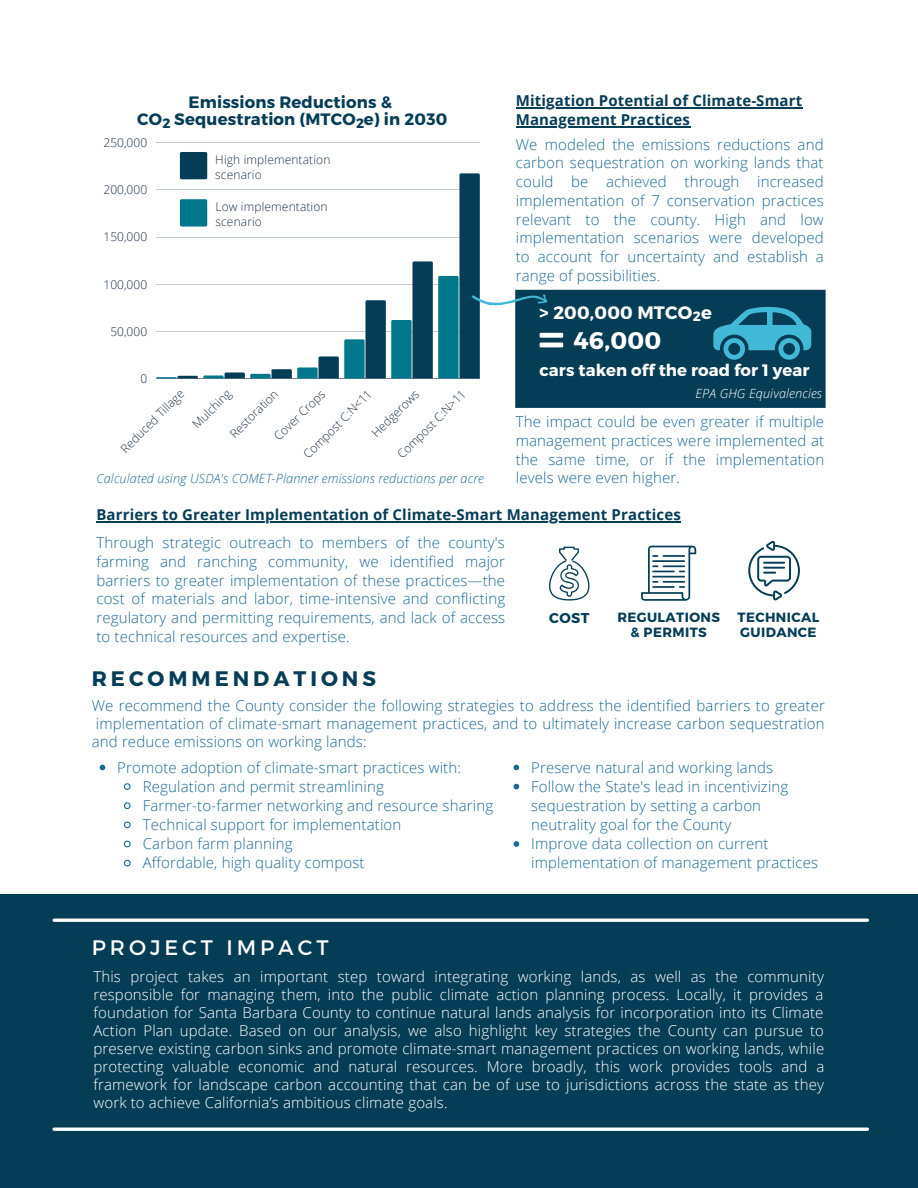
<style>
.page{position:relative;width:918px;height:1188px;background:#fff}
.page>*{position:absolute;margin:0;border:0;box-sizing:border-box;transform-origin:0 0}
.t1{font:700 24px "Montserrat";color:#fff}
.t2{font:700 21px "Montserrat";letter-spacing:.19em;color:#053d57}
.t3{font:21px "Montserrat";letter-spacing:.19em;color:#fff}
.t4{font:700 18px "Montserrat";letter-spacing:.01em;color:#fff}
.t5{font:700 16.5px "Montserrat";letter-spacing:.01em;color:#053d57}
.t6{font:700 16.5px "Montserrat";letter-spacing:.005em;color:#fff}
.t7{font:300 15px/18.8px "Open Sans";letter-spacing:.01em;color:#1b6996;text-align:justify}
.t8{font:300 15px/18px "Open Sans";letter-spacing:.01em;color:#fff;text-align:justify}
.t9{font:700 15px/18.8px "Open Sans";letter-spacing:.01em;color:#053d57}
.t10{font:700 14.1px "Montserrat";color:#053d57}
.t11{font:700 13.5px "Montserrat";color:#053d57}
.t12{font:700 13.5px "Montserrat";color:#fff}
.t13{font:700 13.35px/15.3px "Montserrat";letter-spacing:.03em;color:#053d57}
.t14{font:italic 300 12.75px "Open Sans";letter-spacing:.01em;color:#1b6996}
.t15{font:italic 300 12.75px "Open Sans";letter-spacing:.01em;color:#fff}
.t16{font:300 12px "Open Sans";letter-spacing:.01em;color:#20344b}
</style>
<div class="page">
<div style="left:0;top:894px;width:918px;height:294px;background:#053d57"></div>
<hr style="left:54px;top:1128px;width:813px;height:3px;background:#fff">
<hr style="left:54px;top:919px;width:813px;height:3px;background:#fff">
<hr style="left:156px;top:143px;width:324px;height:1px;background:#20344b">
<hr style="left:156px;top:378px;width:324px;height:1px;background:#20344b">
<div style="left:517px;top:291px;width:307px;height:115px;background:#053d57"></div>
<hr style="left:515px;top:293px;width:3px;height:112px;background:#053d57">
<hr style="left:823px;top:293px;width:3px;height:112px;background:#053d57">
<hr style="left:518px;top:405px;width:305px;height:3px;background:#053d57">
<hr style="left:518px;top:290px;width:305px;height:3px;background:#053d57">
<svg style="left:713px;top:306px;width:98px;height:54px"></svg>
<div style="left:540px;top:333px;width:23px;height:5px;background:#fff"></div>
<hr style="left:540px;top:343px;width:23px;height:4px;background:#fff">
<svg style="left:549px;top:547px;width:41px;height:54px"></svg>
<svg style="left:641px;top:546px;width:55px;height:55px"></svg>
<hr style="left:652px;top:586px;width:23px;height:2px;background:#053d57">
<hr style="left:652px;top:576px;width:33px;height:2px;background:#053d57">
<svg style="left:748px;top:541px;width:52px;height:59px"></svg>
<svg style="left:156px;top:173px;width:392px;height:205px"></svg>
<hr style="left:516px;top:108px;width:286px;height:1px;background:#053d57">
<hr style="left:516px;top:126px;width:174px;height:2px;background:#053d57">
<svg style="left:514px;top:765px;width:5px;height:5px"></svg>
<svg style="left:514px;top:784px;width:5px;height:5px"></svg>
<svg style="left:514px;top:841px;width:5px;height:6px"></svg>
<svg style="left:100px;top:765px;width:5px;height:5px"></svg>
<svg style="left:123px;top:783px;width:8px;height:7px"></svg>
<svg style="left:123px;top:802px;width:8px;height:8px"></svg>
<svg style="left:123px;top:821px;width:8px;height:8px"></svg>
<svg style="left:123px;top:840px;width:8px;height:8px"></svg>
<svg style="left:123px;top:859px;width:8px;height:8px"></svg>
<div style="left:180px;top:152px;width:27px;height:27px;background:#053d57;border-radius:2px"></div>
<hr style="left:96px;top:522px;width:585px;height:1px;background:#053d57">
<div style="left:180px;top:199px;width:27px;height:28px;background:#00778b;border-radius:2px"></div>
<p class="t5" style="left:189px;top:91px;width:205px">Emissions Reductions &amp;</p>
<p class="t5" style="left:137px;top:108px;width:312px">CO Sequestration (MTCO e) in 2030</p>
<p class="t11" style="left:162px;top:115px;width:10px">2</p>
<p class="t11" style="left:356px;top:115px;width:10px">2</p>
<p class="t16" style="left:104px;top:134px;width:45px">250,000</p>
<p class="t16" style="left:104px;top:181px;width:45px">200,000</p>
<p class="t16" style="left:104px;top:229px;width:45px">150,000</p>
<p class="t16" style="left:104px;top:276px;width:45px">100,000</p>
<p class="t16" style="left:110px;top:323px;width:38px">50,000</p>
<p class="t16" style="left:140px;top:370px;width:8px">0</p>
<p class="t16" style="left:215px;top:151px;width:117px">High implementation</p>
<p class="t16" style="left:215px;top:166px;width:48px">scenario</p>
<p class="t16" style="left:215px;top:198px;width:114px">Low implementation</p>
<p class="t16" style="left:215px;top:213px;width:48px">scenario</p>
<p class="t16" style="left:117px;top:445px;width:86px;rotate:-45deg">Reduced Til age</p>
<p class="t16" style="left:188px;top:420px;width:50px;rotate:-45deg">Mulching</p>
<p class="t16" style="left:299px;top:450px;width:93px;rotate:-45deg">Compost C:N&lt;11</p>
<p class="t16" style="left:368px;top:429px;width:63px;rotate:-45deg">Hedgerows</p>
<p class="t16" style="left:270px;top:432px;width:68px;rotate:-45deg">Cover Crops</p>
<p class="t16" style="left:393px;top:450px;width:93px;rotate:-45deg">Compost C:N&gt;11</p>
<p class="t16" style="left:226px;top:430px;width:64px;rotate:-45deg">Restoration</p>
<p class="t14" style="left:96px;top:470px;width:389px">Calculated using USDA's COMET-Planner emissions reductions per acre</p>
<p class="t9" style="left:516px;top:91px;width:288px">Mitigation Potential of Climate-Smart<br>Management Practices</p>
<p class="t7" style="left:516px;top:134px;width:310px">We modeled the emissions reductions and carbon sequestration on working lands that could be achieved through increased implementation of 7 conservation practices relevant to the county. High and low implementation scenarios were developed to account for uncertainty and establish a range of possibilities.</p>
<p class="t4" style="left:540px;top:301px;width:174px">&gt; 200,000 MTCO e</p>
<p class="t12" style="left:693px;top:307px;width:10px">2</p>
<p class="t1" style="left:574px;top:325px;width:89px">46,000</p>
<p class="t6" style="left:540px;top:360px;width:272px">cars taken off the road for 1 year</p>
<p class="t15" style="left:696px;top:384px;width:128px">EPA GHG Equivalencies</p>
<p class="t7" style="left:516px;top:412px;width:310px">The impact could be even greater if multiple management practices were implemented at the same time, or if the implementation levels were even higher.</p>
<p class="t9" style="left:96px;top:505px;width:586px">Barriers to Greater Implementation of Climate-Smart Management Practices</p>
<p class="t7" style="left:96px;top:533px;width:410px">Through strategic outreach to members of the county's farming and ranching community, we identified major barriers to greater implementation of these practices—the cost of materials and labor, time-intensive and conflicting regulatory and permitting requirements, and lack of access to technical resources and expertise.</p>
<p class="t2" style="left:92px;top:665px;width:286px">RECOMMENDATIONS</p>
<p class="t13" style="left:617px;top:609px;width:104px;text-align:center">REGULATIONS &amp; PERMITS</p>
<p class="t10" style="left:549px;top:608px;width:42px">COST</p>
<p class="t13" style="left:737px;top:609px;width:83px">TECHNICAL<br>GUIDANCE</p>
<p class="t7" style="left:92px;top:696px;width:735px;line-height:18px">We recommend the County consider the following strategies to address the identified barriers to greater implementation of climate-smart management practices, and to ultimately increase carbon sequestration and reduce emissions on working lands:</p>
<p class="t7" style="left:531px;top:757px;width:243px">Preserve natural and working lands</p>
<p class="t7" style="left:531px;top:776px;width:259px;line-height:19.2px;text-align:left">Follow the State's lead in incentivizing sequestration by setting a carbon neutrality goal for the County</p>
<p class="t7" style="left:531px;top:834px;width:288px;line-height:19.2px">Improve data collection on current implementation of management practices</p>
<p class="t7" style="left:117px;top:757px;width:345px">Promote adoption of climate-smart practices with:</p>
<p class="t7" style="left:143px;top:776px;width:243px">Regulation and permit streamlining</p>
<p class="t7" style="left:143px;top:796px;width:352px">Farmer-to-farmer networking and resource sharing</p>
<p class="t7" style="left:143px;top:815px;width:260px">Technical support for implementation</p>
<p class="t7" style="left:143px;top:834px;width:151px">Carbon farm planning</p>
<p class="t7" style="left:143px;top:853px;width:223px">Affordable, high quality compost</p>
<p class="t3" style="left:92px;top:934px;width:238px">PROJECT IMPACT</p>
<p class="t8" style="left:93px;top:967px;width:732px">This project takes an important step toward integrating working lands, as well as the community responsible for managing them, into the public climate action planning process. Locally, it provides a foundation for Santa Barbara County to continue natural lands analysis for incorporation into its Climate Action Plan update. Based on our analysis, we also highlight key strategies the County can pursue to preserve existing carbon sinks and promote climate-smart management practices on working lands, while protecting valuable economic and natural resources. More broadly, this work provides tools and a framework for landscape carbon accounting that can be of use to jurisdictions across the state as they work to achieve California’s ambitious climate goals.</p>
</div>
